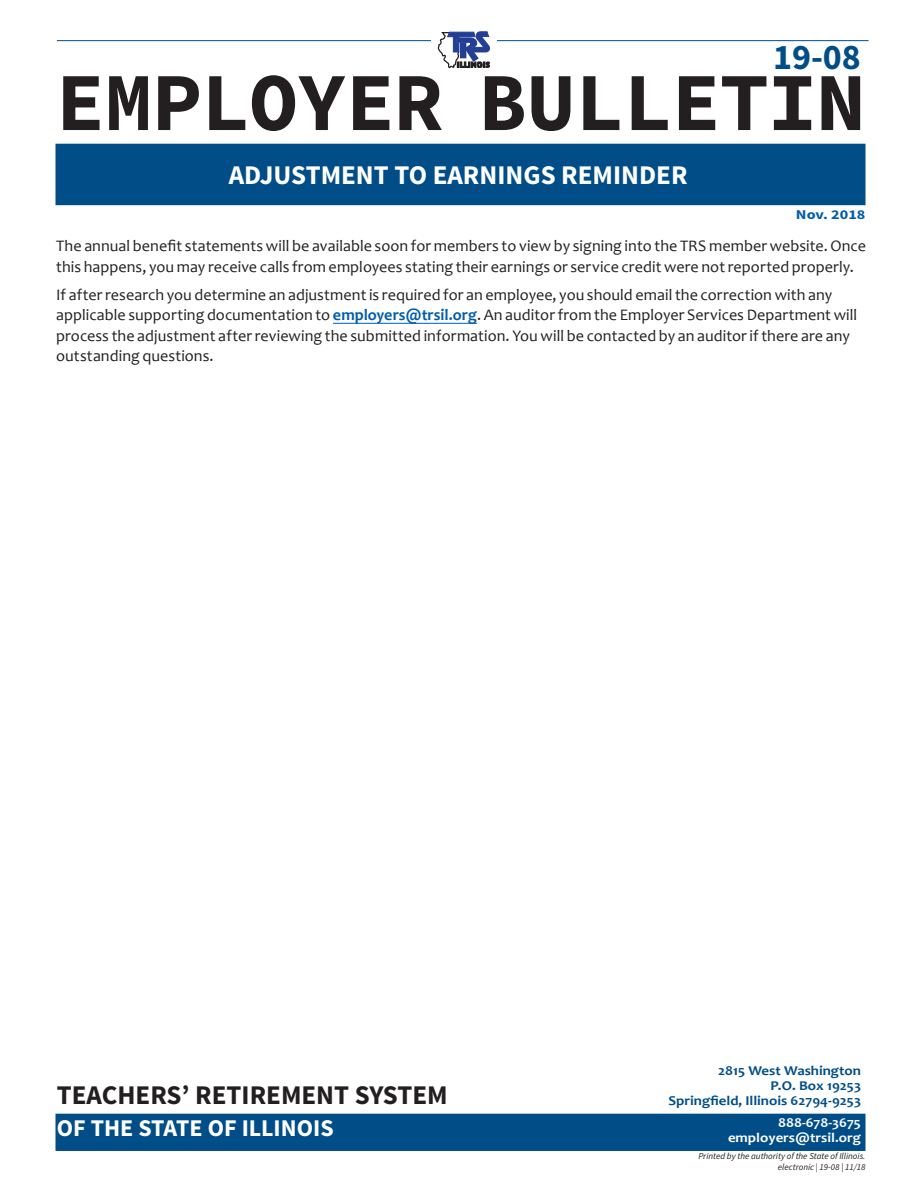
<style>
.page{position:relative;width:918px;height:1188px;background:#fff}
.page>*{position:absolute;margin:0;border:0;box-sizing:border-box;transform-origin:0 0}
.t1{font:700 82.5px "Source Code Pro";letter-spacing:-.015em;color:#231f20}
.t2{font:700 36px "Source Sans Pro";color:#004d87}
.Headline{font:700 27px "Source Sans Pro";color:#fff}
.t3{font:700 27px "Source Sans Pro";color:#231f20}
.t4{font:700 24px "Source Sans Pro";color:#fff}
.Body_Text{font:16.2px/20.2px "Candara";letter-spacing:.005em;color:#231f20}
.t5{font:700 13.5px/15px "Candara";color:#004d87;text-align:right;scale:1.1 1}
.t6{font:700 13.5px/15px "Candara";color:#fff;text-align:right;scale:1.1 1}
.t7{font:700 13.5px "Source Sans Pro";color:#015dab;scale:1.2 1}
.t8{font:italic 9px "Source Sans Pro";color:#231f20}
.s1{font-weight:700;color:#015dab}
</style>
<div class="page">
<div style="left:56px;top:144px;width:810px;height:61px;background:#004d87"></div>
<div style="left:56px;top:1114px;width:810px;height:37px;background:#004d87"></div>
<hr style="left:57px;top:40px;width:812px;height:1px;background:#004d87">
<div style="left:431px;top:31px;width:65px;height:37px;background:#fff"></div>
<svg style="left:438px;top:31px;width:52px;height:37px"></svg>
<hr style="left:333px;top:323px;width:144px;height:1px;background:#015dab">
<p class="t2" style="left:773px;top:34px;width:89px">19-08</p>
<h1 class="t1" style="left:56px;top:50px;width:812px">EMPLOYER BULLETIN</h1>
<p class="Headline" style="left:229px;top:158px;width:460px">ADJUSTMENT TO EARNINGS REMINDER</p>
<p class="t7" style="left:796px;top:206px;width:59px">Nov. 2018</p>
<p class="Body_Text" style="left:56px;top:236px;width:811px">The annual benefit statements will be available soon for members to view by signing into the TRS member website. Once this happens, you may receive calls from employees stating their earnings or service credit were not reported properly.</p>
<p class="Body_Text" style="left:56px;top:285px;width:803px">If after research you determine an adjustment is required for an employee, you should email the correction with any applicable supporting documentation to <span class="s1">employers@trsil.org</span>. An auditor from the Employer Services Department will process the adjustment after reviewing the submitted information. You will be contacted by an auditor if there are any outstanding questions.</p>
<h3 class="t3" style="left:57px;top:1078px;width:392px">TEACHERS’ RETIREMENT SYSTEM</h3>
<h3 class="t4" style="left:57px;top:1112px;width:278px">OF THE STATE OF ILLINOIS</h3>
<p class="t5" style="left:668px;top:1063px;width:177px">2815 West Washington<br>P.O. Box 19253<br>Springfield, Illinois 62794-9253</p>
<p class="t6" style="left:728px;top:1115px;width:122px">888-678-3675 employers@trsil.org</p>
<p class="t8" style="left:698px;top:1151px;width:169px">Printed by the authority of the State of Illinois.</p>
<p class="t8" style="left:778px;top:1161px;width:89px">electronic | 19-08 | 11/18</p>
</div>
